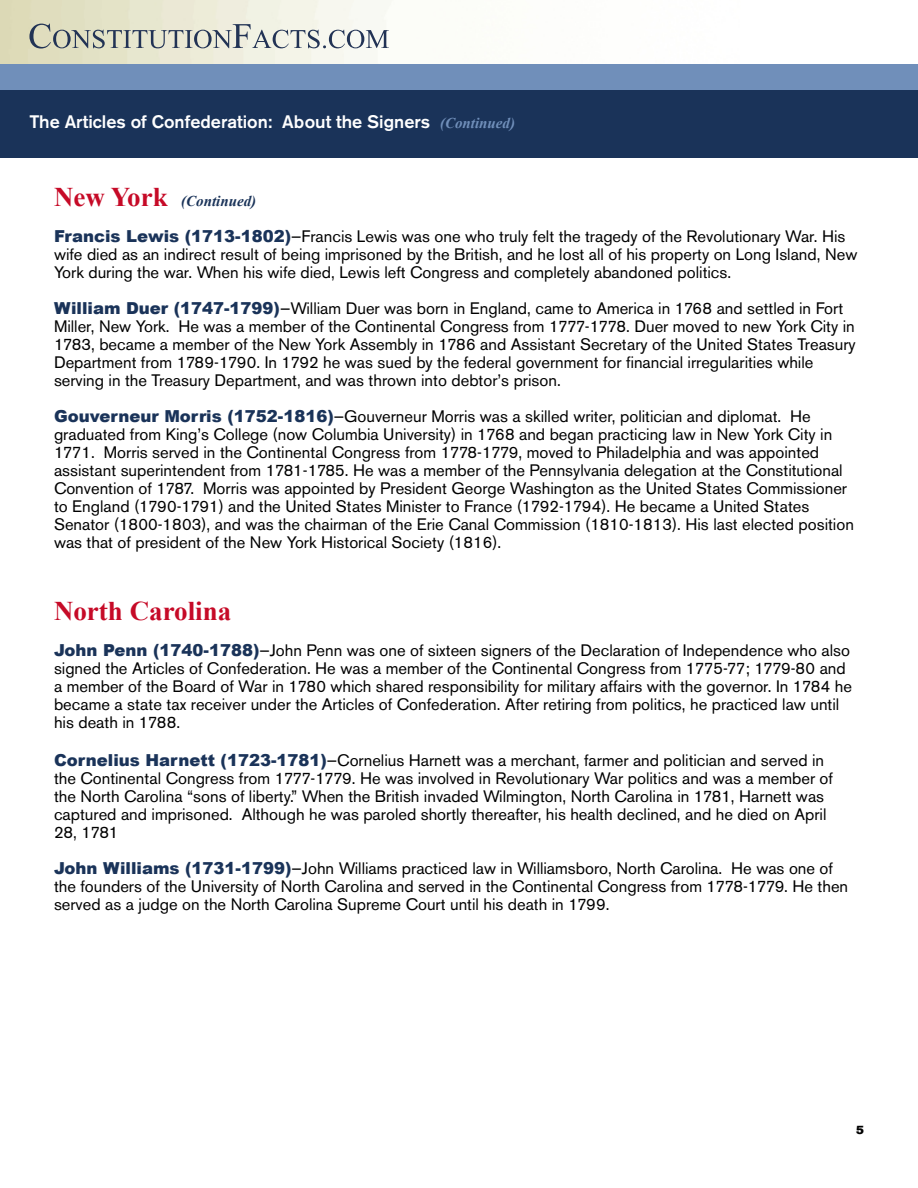
<style>
.page{position:relative;width:918px;height:1188px;background:#fff}
.page>*{position:absolute;margin:0;border:0;box-sizing:border-box;transform-origin:0 0}
.t1{font:700 27px "Times New Roman";color:#c60a27}
.t2{font:500 18px "Akzidenz Grotesk BE";color:#fff}
.t3{font:16.5px/18px "Akzidenz Grotesk BE";color:#000}
.t4{font:italic 700 15px "Times New Roman";color:#1a3359}
.t5{font:12px "Akzidenz Grotesk BE Super";color:#000}
.s1{font-family:"Times New Roman";font-weight:700;font-style:italic;font-size:15px;color:#708fba}
.s2{font-style:normal;font-size:27px;color:#c60a27}
.s3{font-family:"Arial";font-weight:900;color:#1a3359}
</style>
<div class="page">
<div style="left:0;top:85px;width:918px;height:73px;background:#1a3359"></div>
<div style="left:0;top:64px;width:918px;height:26px;background:#708fba"></div>
<svg style="left:29px;top:24px;width:360px;height:25px;background:#c4c7bf"></svg>
<p class="t2" style="left:29px;top:110px;width:487px">The Articles of Confederation: About the Signers <span class="s1">(Continued)</span></p>
<p class="t4" style="left:54px;top:192px;width:204px"><span class="s2">New York</span> (Continued)</p>
<p class="t3" style="left:54px;top:227px;width:805px"><span class="s3">Francis Lewis (1713-1802)</span>—Francis Lewis was one who truly felt the tragedy of the Revolutionary War. His wife died as an indirect result of being imprisoned by the British, and he lost all of his property on Long Island, New<br>York during the war. When his wife died, Lewis left Congress and completely abandoned politics.</p>
<p class="t3" style="left:54px;top:299px;width:803px"><span class="s3">William Duer (1747-1799)</span>—William Duer was born in England, came to America in 1768 and settled in Fort Miller, New York. He was a member of the Continental Congress from 1777-1778. Duer moved to new York City in 1783, became a member of the New York Assembly in 1786 and Assistant Secretary of the United States Treasury Department from 1789-1790. In 1792 he was sued by the federal government for financial irregularities while serving in the Treasury Department, and was thrown into debtor’s prison.</p>
<p class="t3" style="left:54px;top:407px;width:801px"><span class="s3">Gouverneur Morris (1752-1816)</span>—Gouverneur Morris was a skilled writer, politician and diplomat. He graduated from King’s College (now Columbia University) in 1768 and began practicing law in New York City in 1771. Morris served in the Continental Congress from 1778-1779, moved to Philadelphia and was appointed assistant superintendent from 1781-1785. He was a member of the Pennsylvania delegation at the Constitutional Convention of 1787. Morris was appointed by President George Washington as the United States Commissioner to England (1790-1791) and the United States Minister to France (1792-1794). He became a United States Senator (1800-1803), and was the chairman of the Erie Canal Commission (1810-1813). His last elected position was that of president of the New York Historical Society (1816).</p>
<h1 class="t1" style="left:54px;top:595px;width:179px">North Carolina</h1>
<p class="t3" style="left:54px;top:641px;width:800px"><span class="s3">John Penn (1740-1788)</span>—John Penn was one of sixteen signers of the Declaration of Independence who also signed the Articles of Confederation. He was a member of the Continental Congress from 1775-77; 1779-80 and a member of the Board of War in 1780 which shared responsibility for military affairs with the governor. In 1784 he became a state tax receiver under the Articles of Confederation. After retiring from politics, he practiced law until his death in 1788.</p>
<p class="t3" style="left:54px;top:751px;width:781px"><span class="s3">Cornelius Harnett (1723-1781)</span>—Cornelius Harnett was a merchant, farmer and politician and served in the Continental Congress from 1777-1779. He was involved in Revolutionary War politics and was a member of the North Carolina “sons of liberty.” When the British invaded Wilmington, North Carolina in 1781, Harnett was captured and imprisoned. Although he was paroled shortly thereafter, his health declined, and he died on April 28, 1781</p>
<p class="t3" style="left:54px;top:859px;width:796px"><span class="s3">John Williams (1731-1799)</span>—John Williams practiced law in Williamsboro, North Carolina. He was one of the founders of the University of North Carolina and served in the Continental Congress from 1778-1779. He then served as a judge on the North Carolina Supreme Court until his death in 1799.</p>
<p class="t5" style="left:856px;top:1123px;width:9px">5</p>
</div>
